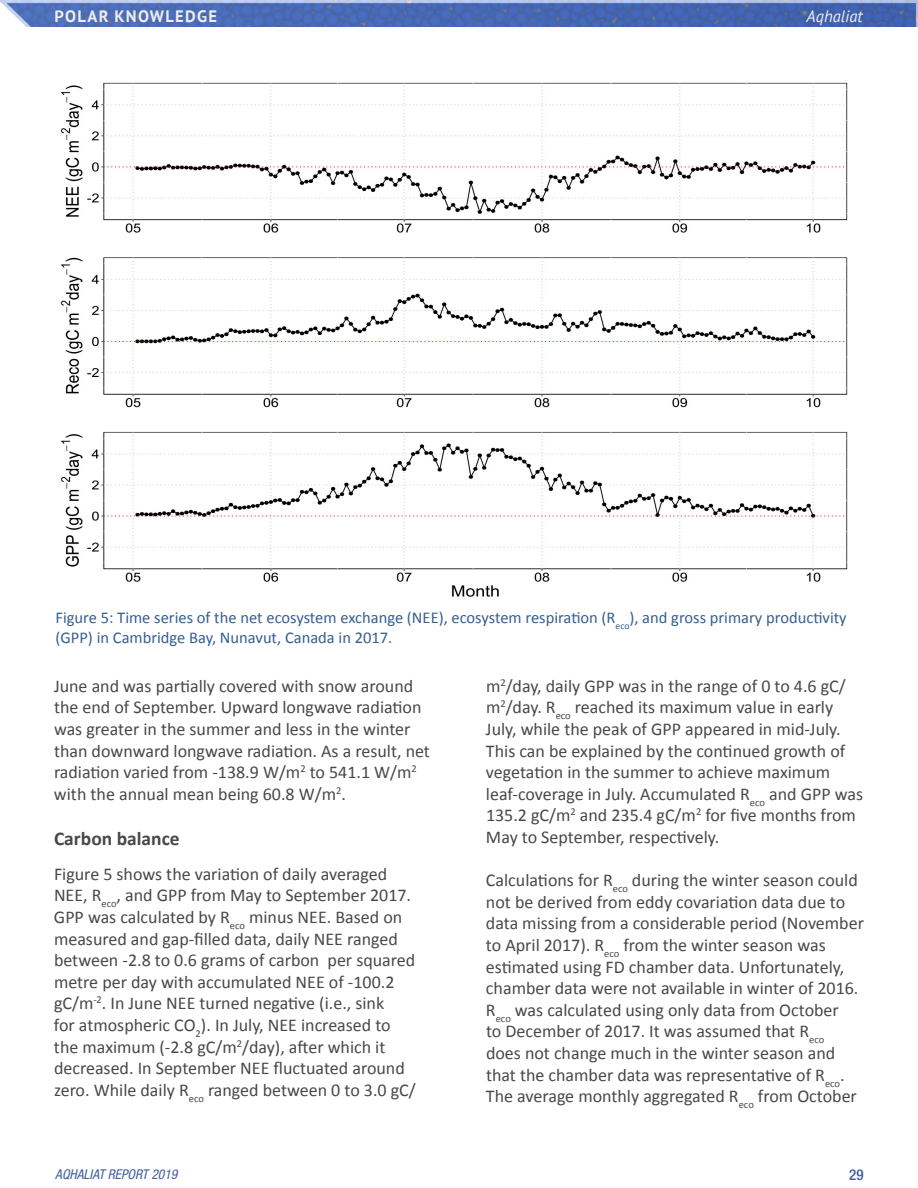
<style>
.page{position:relative;width:918px;height:1188px;background:#fff}
.page>*{position:absolute;margin:0;border:0;box-sizing:border-box;transform-origin:0 0}
.t1{font:700 19.5px "Calibri";color:#4a4747}
.t2{font:18px/21.6px "Calibri";color:#4a4747}
.t3{font:16.5px/19.8px "Calibri";color:#365f91}
.t4{font:700 16.5px "PT Sans";letter-spacing:.08em;color:#ededed}
.t5{font:italic 16.5px "PT Sans";color:#ededed}
.t6{font:500 condensed 15px "Helvetica Neue LT Std";color:#415f9f}
.t7{font:italic condensed 13.5px "Helvetica Neue LT Std";color:#415f9f}
</style>
<div class="page">
<img style="left:0;top:0;width:918px;height:27px">
<img style="left:60px;top:82px;width:788px;height:515px">
<p class="t4" style="left:55px;top:5px;width:164px">POLAR KNOWLEDGE</p>
<p class="t5" style="left:807px;top:6px;width:58px">Aqhaliat</p>
<p class="t3" style="left:56px;top:608px;width:793px">Figure 5: Time series of the net ecosystem exchange (NEE), ecosystem respiration (R<sub>eco</sub>), and gross primary productivity (GPP) in Cambridge Bay, Nunavut, Canada in 2017.</p>
<p class="t2" style="left:54px;top:675px;width:378px">June and was partially covered with snow around the end of September. Upward longwave radiation was greater in the summer and less in the winter than downward longwave radiation. As a result, net radiation varied from -138.9 W/m<sup>2</sup> to 541.1 W/m<sup>2 </sup>with the annual mean being 60.8 W/m<sup>2</sup>.</p>
<p class="t1" style="left:54px;top:826px;width:127px">Carbon balance</p>
<p class="t2" style="left:54px;top:863px;width:363px">Figure 5 shows the variation of daily averaged NEE, R<sub>eco</sub>, and GPP from May to September 2017.<br>GPP was calculated by R<sub>eco</sub> minus NEE. Based on measured and gap-filled data, daily NEE ranged between -2.8 to 0.6 grams of carbon per squared metre per day with accumulated NEE of -100.2 gC/m<sup>-2</sup>. In June NEE turned negative (i.e., sink<br>for atmospheric CO<sub>2</sub>). In July, NEE increased to the maximum (-2.8 gC/m<sup>2</sup>/day), after which it decreased. In September NEE fluctuated around zero. While daily R<sub>eco</sub> ranged between 0 to 3.0 gC/</p>
<p class="t2" style="left:486px;top:675px;width:379px">m<sup>2</sup>/day, daily GPP was in the range of 0 to 4.6 gC/ m<sup>2</sup>/day. R<sub>eco</sub> reached its maximum value in early July, while the peak of GPP appeared in mid-July.<br>This can be explained by the continued growth of vegetation in the summer to achieve maximum leaf-coverage in July. Accumulated R<sub>eco</sub> and GPP was 135.2 gC/m<sup>2</sup> and 235.4 gC/m<sup>2</sup> for five months from May to September, respectively.</p>
<p class="t2" style="left:486px;top:869px;width:380px">Calculations for R<sub>eco</sub> during the winter season could not be derived from eddy covariation data due to data missing from a considerable period (November to April 2017). R<sub>eco</sub> from the winter season was estimated using FD chamber data. Unfortunately, chamber data were not available in winter of 2016.<br>R<sub>eco</sub> was calculated using only data from October<br>to December of 2017. It was assumed that R<sub>eco<br></sub>does not change much in the winter season and that the chamber data was representative of R<sub>eco</sub>.<br>The average monthly aggregated R<sub>eco</sub> from October</p>
<p class="t7" style="left:55px;top:1167px;width:124px">AQHALIAT REPORT 2019</p>
<p class="t6" style="left:849px;top:1166px;width:16px">29</p>
</div>
